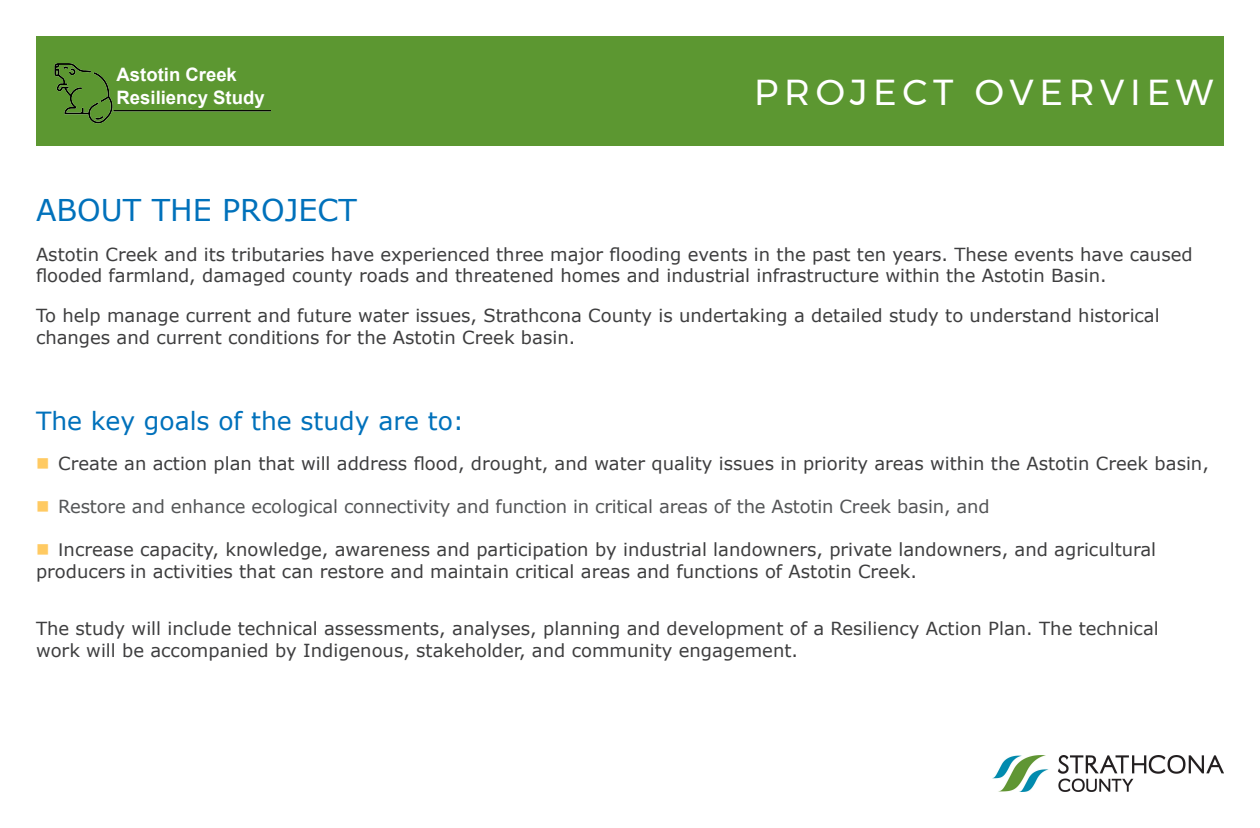
<style>
.page{position:relative;width:1260px;height:828px;background:#fff}
.page>*{position:absolute;margin:0;border:0;box-sizing:border-box;transform-origin:0 0}
.Bullet_Points{font:36px "Montserrat";letter-spacing:.16em;color:#fff}
.Paragraph_Style_-_Gr{font:30px "Verdana";color:#0071bb}
.Paragraph_Style_-_Gr-2{font:25px "Verdana";color:#0071bb}
.t1{font:700 18.5px/23px "Arial";color:#fff}
.body_text{font:18px/21.6px "Verdana";color:#3e3e3f}
.Paragraph_Style_-_Gr-3{font:18px/21.6px "Verdana";color:#3e3e3f}
.body_text-2{font:18px "Verdana";letter-spacing:-.01em;color:#545557}
.s1{color:#ffca62}
.s2{font-family:"Montserrat"}
</style>
<div class="page">
<div style="left:36px;top:36px;width:1188px;height:109px;background:#5c9731"></div>
<img style="left:54px;top:63px;width:217px;height:61px">
<img style="left:993px;top:756px;width:231px;height:36px">
<div style="left:114px;top:62px;width:142px;height:46px;background:#5c9731"></div>
<p class="t1" style="left:117px;top:63px;width:150px">Astotin Creek<br>Resiliency Study</p>
<p class="Bullet_Points" style="left:754px;top:64px;width:461px">PROJECT OVERVIEW</p>
<p class="Paragraph_Style_-_Gr" style="left:36px;top:190px;width:322px">ABOUT THE PROJECT</p>
<p class="Paragraph_Style_-_Gr-3" style="left:36px;top:243px;width:1158px">Astotin Creek and its tributaries have experienced three major flooding events in the past ten years. These events have caused flooded farmland, damaged county roads and threatened homes and industrial infrastructure within the Astotin Basin.</p>
<p class="Paragraph_Style_-_Gr-3" style="left:36px;top:304px;width:1125px">To help manage current and future water issues, Strathcona County is undertaking a detailed study to understand historical changes and current conditions for the Astotin Creek basin.</p>
<p class="Paragraph_Style_-_Gr-2" style="left:36px;top:404px;width:430px">The key goals of the study are to:</p>
<p class="body_text" style="left:36px;top:452px;width:1174px"><span class="s1">■</span> Create an action plan that will address flood, drought, and water quality issues in priority areas within the Astotin Creek basin,</p>
<p class="body_text-2" style="left:36px;top:494px;width:955px"><span class="s1">■</span> Restore and enhance ecological connectivity and function in critical areas of the Astotin Creek basin, and</p>
<p class="body_text" style="left:36px;top:538px;width:1122px"><span class="s1">■</span> <span class="s2">I</span>ncrease capacity, knowledge, awareness and participation by industrial landowners, private landowners, and agricultural producers <span class="s2">i</span>n activities that can restore and maintain critical areas and functions of Astotin Creek.</p>
<p class="body_text" style="left:36px;top:618px;width:1124px">The study will include technical assessments, analyses, planning and development of a Resiliency Action Plan. The technical work will be accompanied by Indigenous, stakeholder, and community engagement.</p>
</div>
